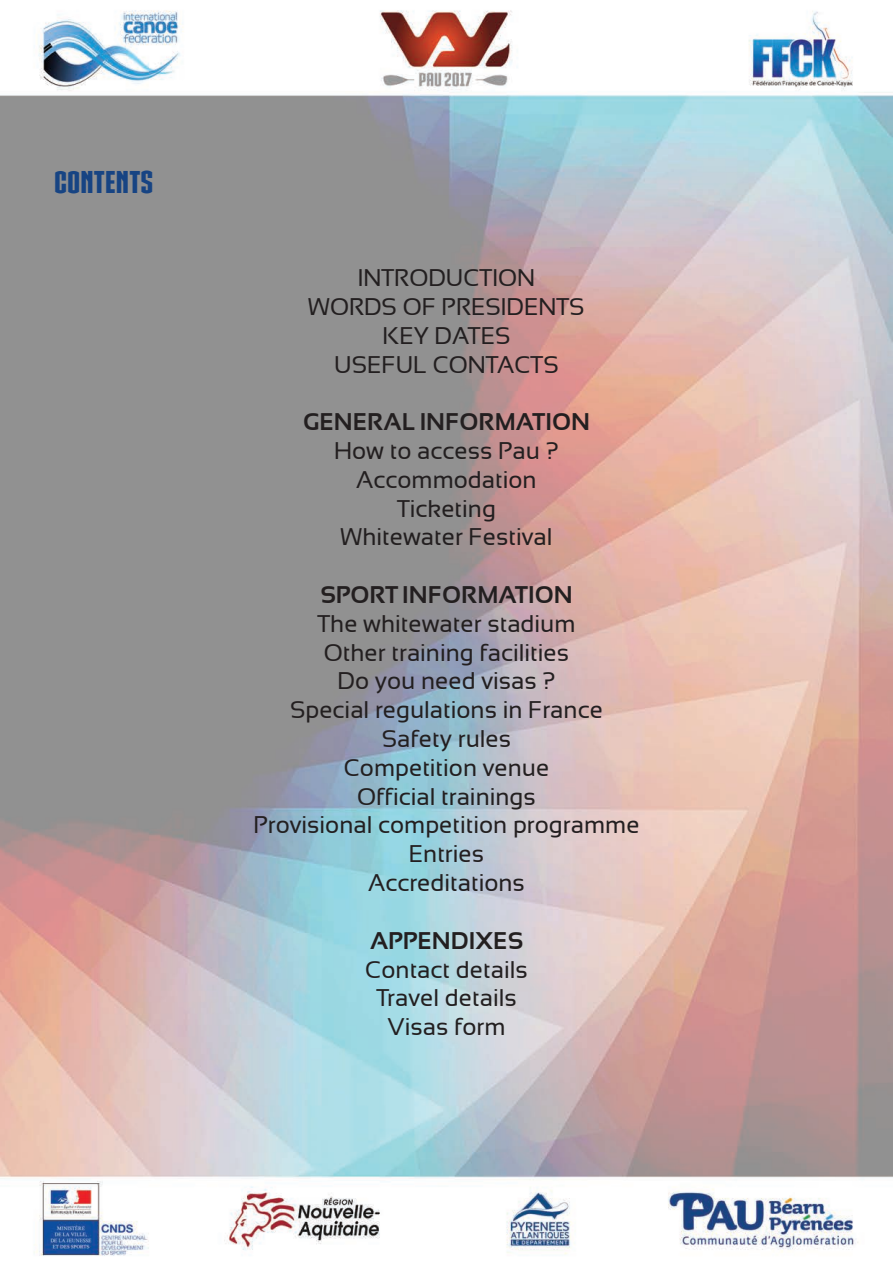
<style>
.page{position:relative;width:893px;height:1263px;background:#fff}
.page>*{position:absolute;margin:0;border:0;box-sizing:border-box;transform-origin:0 0}
.t1{font:30px "IRONMANOFWAR002 NCV";letter-spacing:-.005em;color:#174483}
.t2{font:24px/28.8px "Sansation";color:#231f20;text-align:center}
.t3{font:700 24px "Sansation";color:#231f20}
</style>
<div class="page">
<img style="left:0;top:10px;width:893px;height:1246px">
<p class="t1" style="left:54px;top:161px;width:101px">CONTENTS</p>
<p class="t2" style="left:308px;top:263px;width:278px">INTRODUCTION<br>WORDS OF PRESIDENTS<br>KEY DATES<br>USEFUL CONTACTS</p>
<p class="t3" style="left:303px;top:408px;width:288px">GENERAL INFORMATION</p>
<p class="t2" style="left:334px;top:436px;width:226px">How to access Pau ?<br>Accommodation<br>Ticketing<br>Whitewater Festival</p>
<p class="t3" style="left:320px;top:581px;width:254px">SPORT INFORMATION</p>
<p class="t2" style="left:253px;top:609px;width:388px">The whitewater stadium<br>Other training facilities<br>Do you need visas ?<br>Special regulations in France<br>Safety rules<br>Competition venue<br>Official trainings<br>Provisional competition programme<br>Entries<br>Accreditations</p>
<p class="t3" style="left:370px;top:927px;width:154px">APPENDIXES</p>
<p class="t2" style="left:365px;top:955px;width:164px">Contact details<br>Travel details<br>Visas form</p>
</div>
